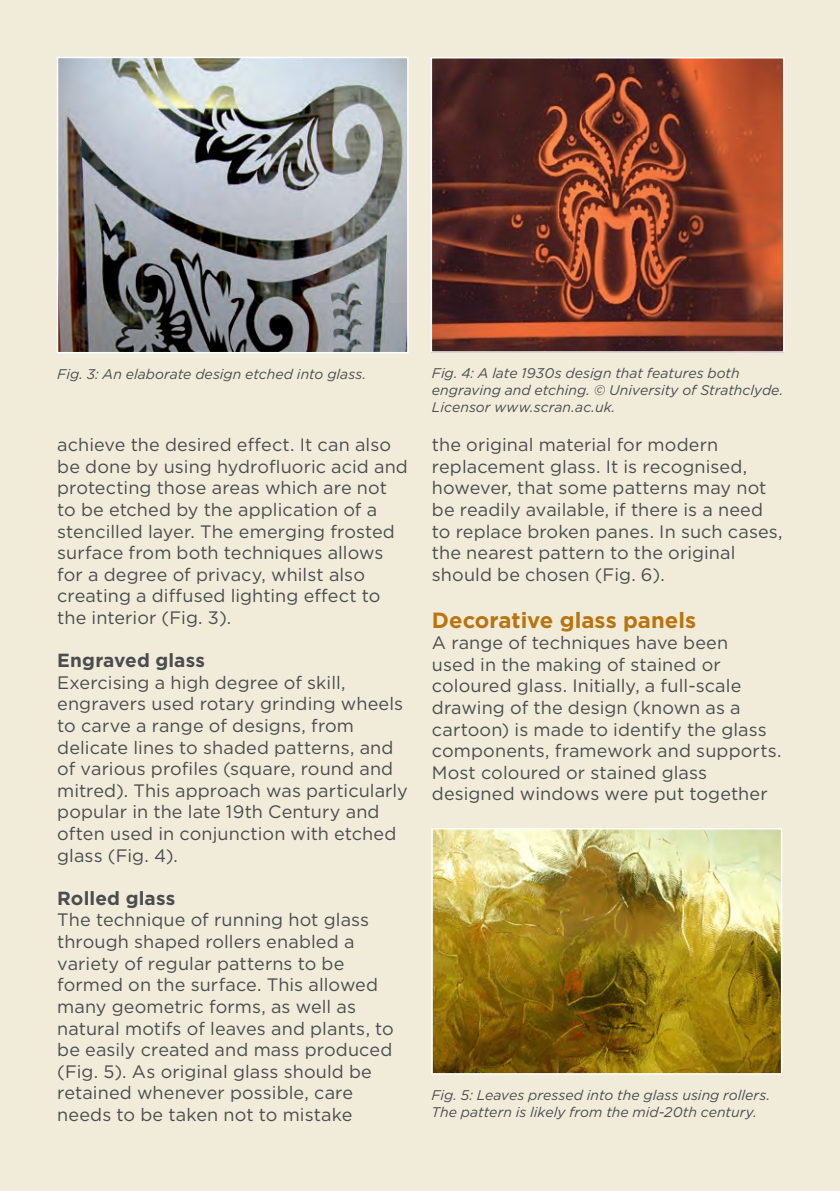
<style>
.page{position:relative;width:840px;height:1191px;background:#fff}
.page>*{position:absolute;margin:0;border:0;box-sizing:border-box;transform-origin:0 0}
.t1{font:700 22px "Gotham";color:#b8740e}
.t2{font:700 19px "Gotham";letter-spacing:.01em;color:#4b4c4d}
.t3{font:18px/21.6px "Gotham";letter-spacing:.005em;color:#4b4c4d}
.t4{font:italic 14px/16.8px "Gotham";color:#4b4c4d}
</style>
<div class="page">
<div style="left:0;top:0;width:839px;height:1191px;background:#f1ebda"></div>
<img style="left:60px;top:60px;width:345px;height:290px">
<div style="left:57px;top:57px;width:351px;height:296px;border:2px solid #fff"></div>
<img style="left:433px;top:60px;width:348px;height:290px">
<div style="left:430px;top:57px;width:354px;height:296px;border:2px solid #fff"></div>
<img style="left:434px;top:831px;width:345px;height:240px">
<div style="left:431px;top:828px;width:351px;height:246px;border:2px solid #fff"></div>
<p class="t4" style="left:57px;top:365px;width:310px">Fig. 3: An elaborate design etched into glass.</p>
<p class="t3" style="left:57px;top:433px;width:352px">achieve the desired effect. It can also be done by using hydrofluoric acid and protecting those areas which are not to be etched by the application of a stencilled layer. The emerging frosted surface from both techniques allows for a degree of privacy, whilst also creating a diffused lighting effect to</p>
<p class="t3" style="left:57px;top:606px;width:175px">the interior (Fig. 3).</p>
<h3 class="t2" style="left:57px;top:648px;width:149px">Engraved glass</h3>
<p class="t3" style="left:57px;top:671px;width:352px">Exercising a high degree of skill, engravers used rotary grinding wheels to carve a range of designs, from delicate lines to shaded patterns, and of various profiles (square, round and mitred). This approach was particularly popular in the late 19th Century and often used in conjunction with etched glass (Fig. 4).</p>
<h3 class="t2" style="left:57px;top:885px;width:119px">Rolled glass</h3>
<p class="t3" style="left:57px;top:909px;width:338px">The technique of running hot glass through shaped rollers enabled a variety of regular patterns to be formed on the surface. This allowed many geometric forms, as well as natural motifs of leaves and plants, to be easily created and mass produced (Fig. 5). As original glass should be</p>
<p class="t3" style="left:57px;top:1081px;width:297px">retained whenever possible, care needs to be taken not to mistake</p>
<p class="t4" style="left:431px;top:364px;width:353px">Fig. 4: A late 1930s design that features both engraving and etching. © University of Strathclyde.<br>Licensor www.scran.ac.uk.</p>
<p class="t3" style="left:431px;top:433px;width:352px">the original material for modern replacement glass. It is recognised, however, that some patterns may not be readily available, if there is a need to replace broken panes. In such cases, the nearest pattern to the original should be chosen (Fig. 6).</p>
<h2 class="t1" style="left:431px;top:605px;width:266px">Decorative glass panels</h2>
<p class="t3" style="left:431px;top:631px;width:351px">A range of techniques have been<br>used in the making of stained or coloured glass. Initially, a full-scale drawing of the design (known as a cartoon) is made to identify the glass components, framework and supports.<br>Most coloured or stained glass designed windows were put together</p>
<p class="t4" style="left:431px;top:1086px;width:340px">Fig. 5: Leaves pressed into the glass using rollers.<br>The pattern is likely from the mid-20th century.</p>
</div>
